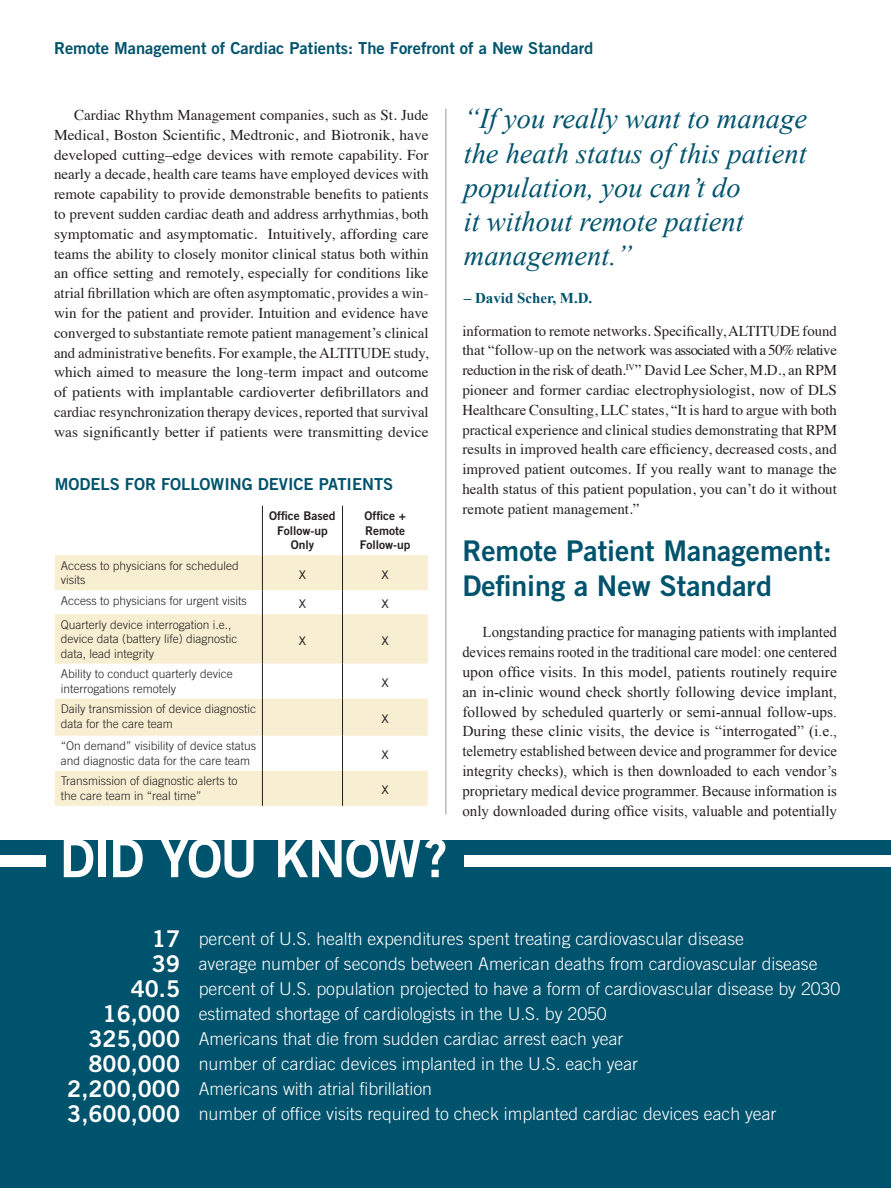
<style>
.page{position:relative;width:891px;height:1188px;background:#fff}
.page>*{position:absolute;margin:0;border:0;box-sizing:border-box;transform-origin:0 0}
.t1{font:52.5px "Trade Gothic LT Std Bd 2";letter-spacing:-.04em;color:#fff}
.t2{font:italic 28.5px/34.2px "Times New Roman";color:#00536d}
.t3{font:28.5px/34.2px "Trade Gothic LT Std Bd 2";color:#00536d}
.t4{font:23.1px/25px "Trade Gothic LT Std Bd 2";color:#fff;text-align:right}
.t5{font:300 17.7px/25px "Trade Gothic LT Std";color:#fff}
.t6{font:16.5px "Trade Gothic LT Std Bd 2";color:#00536d}
.t7{font:300 16.5px "Trade Gothic LT Std";color:#231f20}
.t8{font:15px/19.8px "Times";color:#231f20;text-align:justify}
.t9{font:15px/19.8px "Times New Roman";color:#231f20;text-align:justify}
.t10{font:700 15px "Times New Roman";color:#00536d}
.t11{font:300 12px/14.4px "Trade Gothic LT Std";color:#231f20}
.t12{font:12px/14.4px "Trade Gothic LT Std Bd 2";color:#231f20;text-align:center}
</style>
<div class="page">
<svg style="left:55px;top:555px;width:373px;height:251px;fill:#f8efd2"></svg>
<hr style="left:262px;top:506px;width:1px;height:49px;background:#231f20">
<hr style="left:342px;top:506px;width:1px;height:49px;background:#231f20">
<hr style="left:262px;top:555px;width:1px;height:35px;background:#231f20">
<hr style="left:342px;top:555px;width:1px;height:35px;background:#231f20">
<svg style="left:262px;top:590px;width:1px;height:24px"></svg>
<svg style="left:342px;top:590px;width:1px;height:24px"></svg>
<hr style="left:262px;top:614px;width:1px;height:50px;background:#231f20">
<hr style="left:342px;top:614px;width:1px;height:50px;background:#231f20">
<hr style="left:262px;top:664px;width:1px;height:35px;background:#231f20">
<hr style="left:342px;top:664px;width:1px;height:35px;background:#231f20">
<hr style="left:262px;top:699px;width:1px;height:37px;background:#231f20">
<hr style="left:342px;top:699px;width:1px;height:37px;background:#231f20">
<hr style="left:262px;top:736px;width:1px;height:35px;background:#231f20">
<hr style="left:342px;top:736px;width:1px;height:35px;background:#231f20">
<hr style="left:262px;top:771px;width:1px;height:35px;background:#231f20">
<hr style="left:342px;top:771px;width:1px;height:35px;background:#231f20">
<hr style="left:446px;top:109px;width:1px;height:705px;background:#939598">
<div style="left:0;top:841px;width:891px;height:347px;background:#00536d"></div>
<div style="left:464px;top:855px;width:427px;height:12px;background:#fff"></div>
<div style="left:0;top:855px;width:45px;height:12px;background:#fff"></div>
<p class="t6" style="left:54px;top:38px;width:541px">Remote Management of Cardiac Patients: The Forefront of a New Standard</p>
<p class="t8" style="left:54px;top:104px;width:376px;text-indent:20px">Cardiac Rhythm Management companies, such as St. Jude Medical, Boston Scientific, Medtronic, and Biotronik, have developed cutting–edge devices with remote capability. For nearly a decade, health care teams have employed devices with remote capability to provide demonstrable benefits to patients to prevent sudden cardiac death and address arrhythmias, both symptomatic and asymptomatic. Intuitively, affording care teams the ability to closely monitor clinical status both within an office setting and remotely, especially for conditions like atrial fibrillation which are often asymptomatic, provides a win&shy;win for the patient and provider. Intuition and evidence have converged to substantiate remote patient management’s clinical and administrative benefits. For example, the ALTITUDE study, which aimed to measure the long-term impact and outcome of patients with implantable cardioverter defibrillators and cardiac resynchronization therapy devices, reported that survival was significantly better if patients were transmitting device</p>
<p class="t6" style="left:55px;top:474px;width:340px">MODELS FOR FOLLOWING DEVICE PATIENTS</p>
<p class="t12" style="left:269px;top:509px;width:68px">Office Based<br>Follow-up<br>Only</p>
<p class="t12" style="left:360px;top:509px;width:52px">Office +<br>Remote<br>Follow-up</p>
<p class="t11" style="left:61px;top:558px;width:180px">Access to physicians for scheduled visits</p>
<p class="t7" style="left:299px;top:563px;width:9px">x</p>
<p class="t7" style="left:382px;top:563px;width:9px">x</p>
<p class="t11" style="left:61px;top:593px;width:187px">Access to physicians for urgent visits</p>
<p class="t7" style="left:299px;top:593px;width:9px">x</p>
<p class="t7" style="left:382px;top:593px;width:9px">x</p>
<p class="t11" style="left:61px;top:617px;width:178px">Quarterly device interrogation i.e., device data (battery life) diagnostic data, lead integrity</p>
<p class="t7" style="left:299px;top:629px;width:9px">x</p>
<p class="t7" style="left:382px;top:629px;width:9px">x</p>
<p class="t11" style="left:61px;top:667px;width:174px">Ability to conduct quarterly device interrogations remotely</p>
<p class="t7" style="left:382px;top:671px;width:9px">x</p>
<p class="t11" style="left:61px;top:702px;width:197px">Daily transmission of device diagnostic data for the care team</p>
<p class="t7" style="left:382px;top:708px;width:9px">x</p>
<p class="t11" style="left:61px;top:739px;width:197px">“On demand” visibility of device status and diagnostic data for the care team</p>
<p class="t7" style="left:382px;top:744px;width:9px">x</p>
<p class="t11" style="left:61px;top:774px;width:178px">Transmission of diagnostic alerts to the care team in “real time”</p>
<p class="t7" style="left:382px;top:779px;width:9px">x</p>
<h1 class="t1" style="left:60px;top:826px;width:390px">DID YOU KNOW?</h1>
<h2 class="t2" style="left:464px;top:101px;width:345px">“If you really want to manage the heath status of this patient population, you can’t do<br>it without remote patient management.”</h2>
<p class="t10" style="left:464px;top:288px;width:130px">– David Scher, M.D.</p>
<p class="t8" style="left:462px;top:319px;width:376px">information to remote networks. Specifically, ALTITUDE found that “follow-up on the network was associated with a 50% relative reduction in the risk of death.<sup>IV</sup>” David Lee Scher, M.D., an RPM pioneer and former cardiac electrophysiologist, now of DLS Healthcare Consulting, LLC states, “It is hard to argue with both practical experience and clinical studies demonstrating that RPM results in improved health care efficiency, decreased costs, and improved patient outcomes. If you really want to manage the health status of this patient population, you can’t do it without remote patient management.”</p>
<h2 class="t3" style="left:462px;top:534px;width:371px">Remote Patient Management:<br>Defining a New Standard</h2>
<p class="t9" style="left:462px;top:622px;width:376px;text-indent:20px">Longstanding practice for managing patients with implanted devices remains rooted in the traditional care model: one centered upon office visits. In this model, patients routinely require an in-clinic wound check shortly following device implant, followed by scheduled quarterly or semi-annual follow-ups.<br>During these clinic visits, the device is “interrogated” (i.e., telemetry established between device and programmer for device integrity checks), which is then downloaded to each vendor’s proprietary medical device programmer. Because information is only downloaded during office visits, valuable and potentially</p>
<h3 class="t4" style="left:67px;top:926px;width:114px">17<br>39<br>40.5<br>16,000<br>325,000<br>800,000<br>2,200,000<br>3,600,000</h3>
<p class="t5" style="left:199px;top:925px;width:643px">percent of U.S. health expenditures spent treating cardiovascular disease<br>average number of seconds between American deaths from cardiovascular disease percent of U.S. population projected to have a form of cardiovascular disease by 2030 estimated shortage of cardiologists in the U.S. by 2050<br>Americans that die from sudden cardiac arrest each year<br>number of cardiac devices implanted in the U.S. each year<br>Americans with atrial fibrillation<br>number of office visits required to check implanted cardiac devices each year</p>
</div>
